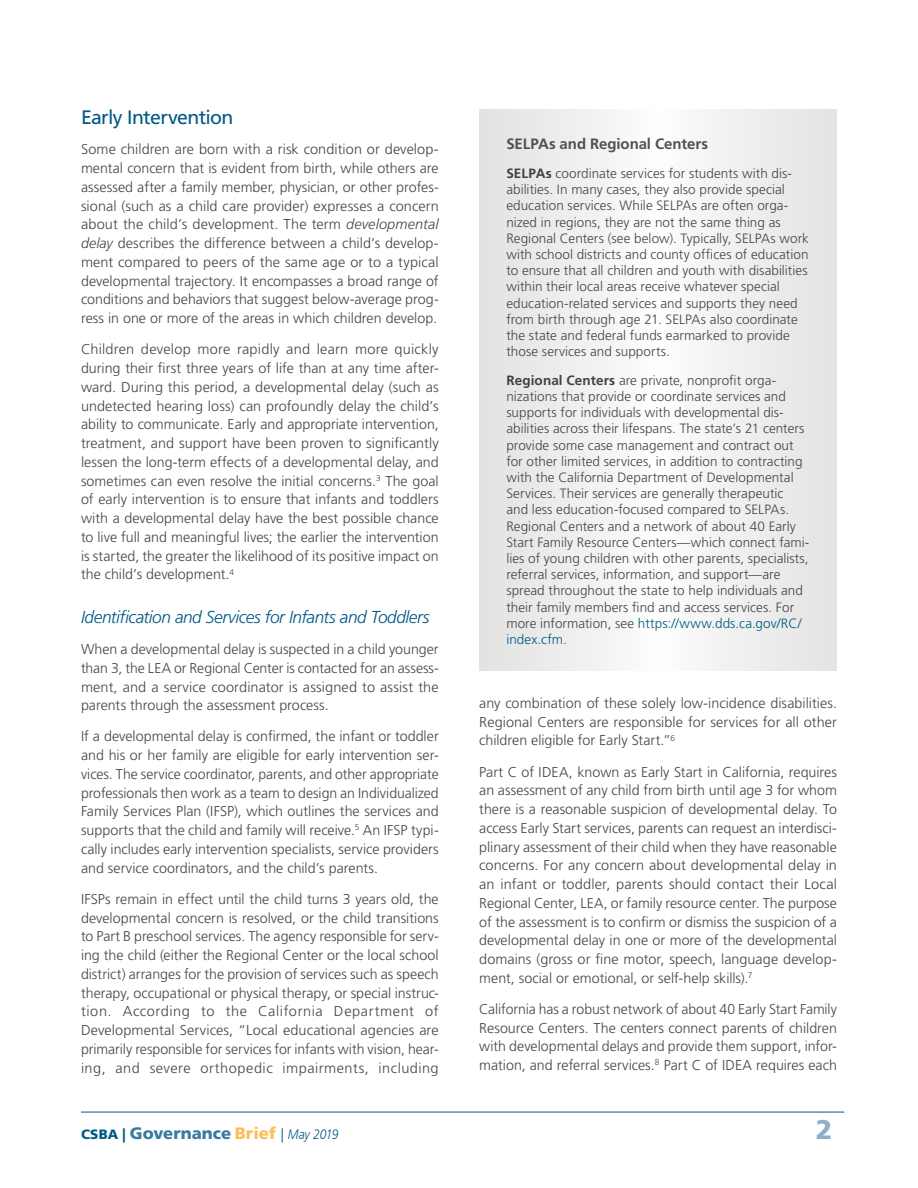
<style>
.page{position:relative;width:918px;height:1188px;background:#fff}
.page>*{position:absolute;margin:0;border:0;box-sizing:border-box;transform-origin:0 0}
.t1{font:900 27px "Frutiger LT Std";color:#8faecb}
.t2{font:19.5px "Frutiger LT Std";letter-spacing:-.035em;color:#005984}
.t3{font:italic 300 17.25px "Frutiger LT Std";letter-spacing:-.03em;color:#005984}
.t4{font:900 16.5px "Frutiger LT Std";letter-spacing:.005em;color:#387aa1}
.t5{font:700 15px "Frutiger LT Std";letter-spacing:-.005em;color:#524f55}
.t6{font:300 14.25px/18.8px "Frutiger LT Std";color:#46444a;text-align:justify}
.t7{font:300 13.5px/16.2px "Frutiger LT Std";letter-spacing:.005em;color:#46444a}
.s1{font-style:italic}
.s2{font-weight:700;color:#414042}
.s3{color:#005984}
.s4{font-size:13.5px;color:#005984}
.s5{font-size:14.25px;color:#005984}
.s6{color:#fdbe56}
.s7{font-weight:300;font-size:14.25px;color:#005984}
.s8{font-weight:300;font-style:italic;font-size:13.65px;color:#005984}
</style>
<div class="page">
<hr style="left:81px;top:1112px;width:763px;height:1px;background:#005984">
<svg style="left:479px;top:109px;width:358px;height:561px"></svg>
<h2 class="t2" style="left:81px;top:105px;width:154px">Early Intervention</h2>
<p class="t6" style="left:81px;top:140px;width:359px">Some children are born with a risk condition or develop&shy;mental concern that is evident from birth, while others are assessed after a family member, physician, or other profes&shy;sional (such as a child care provider) expresses a concern about the child’s development. The term <span class="s1">developmental delay</span> describes the difference between a child’s develop&shy;ment compared to peers of the same age or to a typical developmental trajectory. It encompasses a broad range of conditions and behaviors that suggest below-average prog&shy;ress in one or more of the areas in which children develop.</p>
<p class="t6" style="left:81px;top:340px;width:359px">Children develop more rapidly and learn more quickly during their first three years of life than at any time after&shy;ward. During this period, a developmental delay (such as undetected hearing loss) can profoundly delay the child’s ability to communicate. Early and appropriate intervention, treatment, and support have been proven to significantly lessen the long-term effects of a developmental delay, and sometimes can even resolve the initial concerns.<sup>3</sup> The goal of early intervention is to ensure that infants and toddlers with a developmental delay have the best possible chance to live full and meaningful lives; the earlier the intervention is started, the greater the likelihood of its positive impact on the child’s development.<sup>4</sup></p>
<p class="t3" style="left:81px;top:607px;width:350px">Identification and Services for Infants and Toddlers</p>
<p class="t6" style="left:81px;top:640px;width:359px">When a developmental delay is suspected in a child younger than 3, the LEA or Regional Center is contacted for an assess&shy;ment, and a service coordinator is assigned to assist the parents through the assessment process.</p>
<p class="t6" style="left:81px;top:727px;width:359px">If a developmental delay is confirmed, the infant or toddler and his or her family are eligible for early intervention ser&shy;vices. The service coordinator, parents, and other appropriate professionals then work as a team to design an Individualized Family Services Plan (IFSP), which outlines the services and supports that the child and family will receive.<sup>5</sup> An IFSP typi&shy;cally includes early intervention specialists, service providers and service coordinators, and the child’s parents.</p>
<p class="t6" style="left:81px;top:890px;width:359px">IFSPs remain in effect until the child turns 3 years old, the developmental concern is resolved, or the child transitions to Part B preschool services. The agency responsible for serv&shy;ing the child (either the Regional Center or the local school district) arranges for the provision of services such as speech therapy, occupational or physical therapy, or special instruc&shy;tion. According to the California Department of Developmental Services, “Local educational agencies are primarily responsible for services for infants with vision, hear&shy;ing, and severe orthopedic impairments, including</p>
<p class="t5" style="left:506px;top:135px;width:203px">SELPAs and Regional Centers</p>
<p class="t7" style="left:506px;top:165px;width:304px"><span class="s2">SELPAs</span> coordinate services for students with dis&shy;abilities. In many cases, they also provide special education services. While SELPAs are often orga&shy;nized in regions, they are not the same thing as Regional Centers (see below). Typically, SELPAs work with school districts and county offices of education to ensure that all children and youth with disabilities within their local areas receive whatever special education-related services and supports they need from birth through age 21. SELPAs also coordinate the state and federal funds earmarked to provide those services and supports.</p>
<p class="t7" style="left:506px;top:372px;width:305px"><span class="s2">Regional Centers</span> are private, nonprofit orga&shy;nizations that provide or coordinate services and supports for individuals with developmental dis&shy;abilities across their lifespans. The state’s 21 centers provide some case management and contract out for other limited services, in addition to contracting with the California Department of Developmental Services. Their services are generally therapeutic<br>and less education-focused compared to SELPAs.<br>Regional Centers and a network of about 40 Early Start Family Resource Centers—which connect fami&shy;lies of young children with other parents, specialists, referral services, information, and support—are spread throughout the state to help individuals and their family members find and access services. For more information, see <span class="s3">https://www.dds.ca.gov/RC/ index.cfm</span>.</p>
<p class="t6" style="left:479px;top:694px;width:359px">any combination of these solely low-incidence disabilities.<br>Regional Centers are responsible for services for all other children eligible for Early Start.”<sup>6</sup></p>
<p class="t6" style="left:479px;top:762px;width:359px">Part C of IDEA, known as Early Start in California, requires an assessment of any child from birth until age 3 for whom there is a reasonable suspicion of developmental delay. To access Early Start services, parents can request an interdisci&shy;plinary assessment of their child when they have reasonable concerns. For any concern about developmental delay in an infant or toddler, parents should contact their Local Regional Center, LEA, or family resource center. The purpose of the assessment is to confirm or dismiss the suspicion of a developmental delay in one or more of the developmental domains (gross or fine motor, speech, language develop&shy;ment, social or emotional, or self-help skills).<sup>7</sup></p>
<p class="t6" style="left:479px;top:1000px;width:359px">California has a robust network of about 40 Early Start Family Resource Centers. The centers connect parents of children with developmental delays and provide them support, infor&shy;mation, and referral services.<sup>8</sup> Part C of IDEA requires each</p>
<p class="t4" style="left:81px;top:1124px;width:259px"><span class="s4">CSBA</span> <span class="s5">|</span> Governance <span class="s6">Brief</span> <span class="s7">|</span> <span class="s8">May 2019</span></p>
<h1 class="t1" style="left:816px;top:1113px;width:18px">2</h1>
</div>
